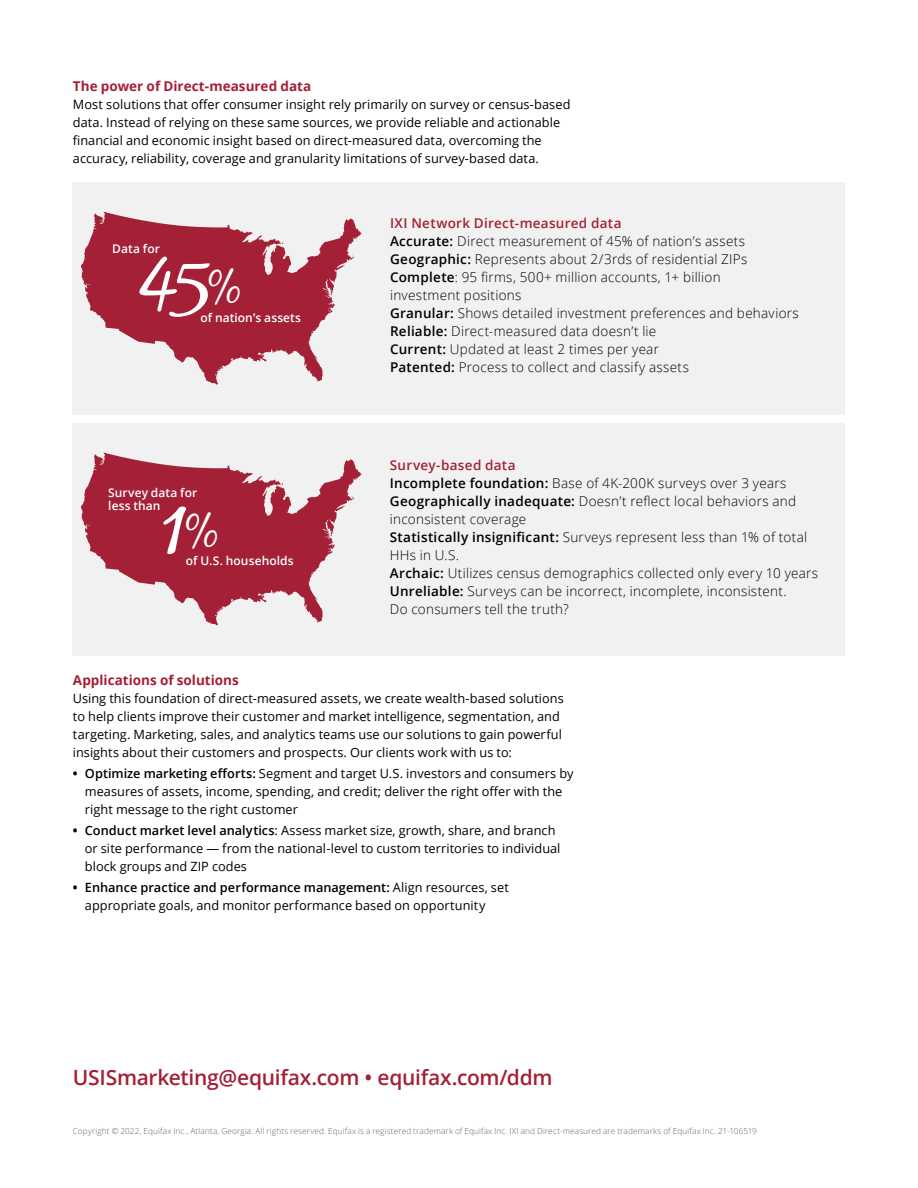
<style>
.page{position:relative;width:918px;height:1188px;background:#fff}
.page>*{position:absolute;margin:0;border:0;box-sizing:border-box;transform-origin:0 0}
.t1{font:79.5px "Black Jack";color:#fff}
.t2{font:75px "Black Jack";color:#fff}
.t3{font:600 21px "Open Sans";letter-spacing:-.015em;color:#a42036}
.t4{font:300 13.5px/18px "Open Sans";letter-spacing:.02em;color:#000}
.t5{font:700 13.5px "Open Sans";color:#a42036}
.t6{font:12.75px/18px "Open Sans";letter-spacing:.005em;color:#000}
.t7{font:600 12px/13.5px "Open Sans";letter-spacing:.005em;color:#fff}
.t8{font:300 8.25px "Open Sans";letter-spacing:.015em;color:#5b6771}
.s1{font-size:45px}
.s2{font-weight:600;color:#a42036}
.s3{font-weight:600}
.s4{font-weight:700}
</style>
<div class="page">
<div style="left:73px;top:182px;width:772px;height:233px;background:#f1f1f1"></div>
<div style="left:73px;top:423px;width:772px;height:233px;background:#f1f1f1"></div>
<svg style="left:81px;top:211px;width:281px;height:174px;fill:#a42036"></svg>
<svg style="left:81px;top:452px;width:281px;height:174px;fill:#a42036"></svg>
<p class="t5" style="left:73px;top:77px;width:240px">The power of Direct-measured data</p>
<p class="t6" style="left:73px;top:95px;width:499px">Most solutions that offer consumer insight rely primarily on survey or census-based data. Instead of relying on these same sources, we provide reliable and actionable financial and economic insight based on direct-measured data, overcoming the accuracy, reliability, coverage and granularity limitations of survey-based data.</p>
<p class="t7" style="left:112px;top:241px;width:49px">Data for</p>
<h2 class="t2" style="left:137px;top:234px;width:107px">45<span class="s1">%</span></h2>
<p class="t7" style="left:200px;top:311px;width:102px">of nation’s assets</p>
<p class="t7" style="left:108px;top:485px;width:91px">Survey data for less than</p>
<h1 class="t1" style="left:161px;top:477px;width:60px">1<span class="s1">%</span></h1>
<p class="t7" style="left:186px;top:554px;width:109px">of U.S. households</p>
<p class="t4" style="left:390px;top:214px;width:410px"><span class="s2">IXI Network Direct-measured data<br></span><span class="s3">Accurate:</span> Direct measurement of 45% of nation’s assets <span class="s3">Geographic:</span> Represents about 2/3rds of residential ZIPs <span class="s3">Complete</span>: 95 firms, 500+ million accounts, 1+ billion<br>investment positions<br><span class="s3">Granular:</span> Shows detailed investment preferences and behaviors <span class="s3">Reliable:</span> Direct-measured data doesn’t lie<br><span class="s3">Current:</span> Updated at least 2 times per year<br><span class="s3">Patented:</span> Process to collect and classify assets</p>
<p class="t4" style="left:390px;top:456px;width:430px"><span class="s2">Survey-based data<br></span><span class="s3">Incomplete foundation:</span> Base of 4K-200K surveys over 3 years <span class="s3">Geographically inadequate:</span> Doesn’t reflect local behaviors and inconsistent coverage<br><span class="s3">Statistically insignificant:</span> Surveys represent less than 1% of total HHs in U.S.<br><span class="s3">Archaic:</span> Utilizes census demographics collected only every 10 years <span class="s3">Unreliable:</span> Surveys can be incorrect, incomplete, inconsistent.<br>Do consumers tell the truth?</p>
<p class="t5" style="left:73px;top:671px;width:167px">Applications of solutions</p>
<p class="t6" style="left:73px;top:689px;width:492px">Using this foundation of direct-measured assets, we create wealth-based solutions to help clients improve their customer and market intelligence, segmentation, and targeting. Marketing, sales, and analytics teams use our solutions to gain powerful insights about their customers and prospects. Our clients work with us to:</p>
<p class="t6" style="left:85px;top:764px;width:490px;text-indent:-12px"><span class="s4">•</span> <span class="s3">Optimize marketing efforts:</span> Segment and target U.S. investors and consumers by measures of assets, income, spending, and credit; deliver the right offer with the right message to the right customer</p>
<p class="t6" style="left:85px;top:821px;width:477px;text-indent:-12px"><span class="s4">•</span> <span class="s3">Conduct market level analytics</span>: Assess market size, growth, share, and branch or site performance — from the national-level to custom territories to individual block groups and ZIP codes</p>
<p class="t6" style="left:85px;top:878px;width:425px;text-indent:-12px"><span class="s4">•</span> <span class="s3">Enhance practice and performance management:</span> Align resources, set appropriate goals, and monitor performance based on opportunity</p>
<h3 class="t3" style="left:73px;top:1063px;width:481px">USISmarketing@equifax.com • equifax.com/ddm</h3>
<p class="t8" style="left:73px;top:1125px;width:685px">Copyright © 2022, Equifax Inc., Atlanta, Georgia. All rights reserved. Equifax is a registered trademark of Equifax Inc. IXI and Direct-measured are trademarks of Equifax Inc. 21-106519</p>
</div>
